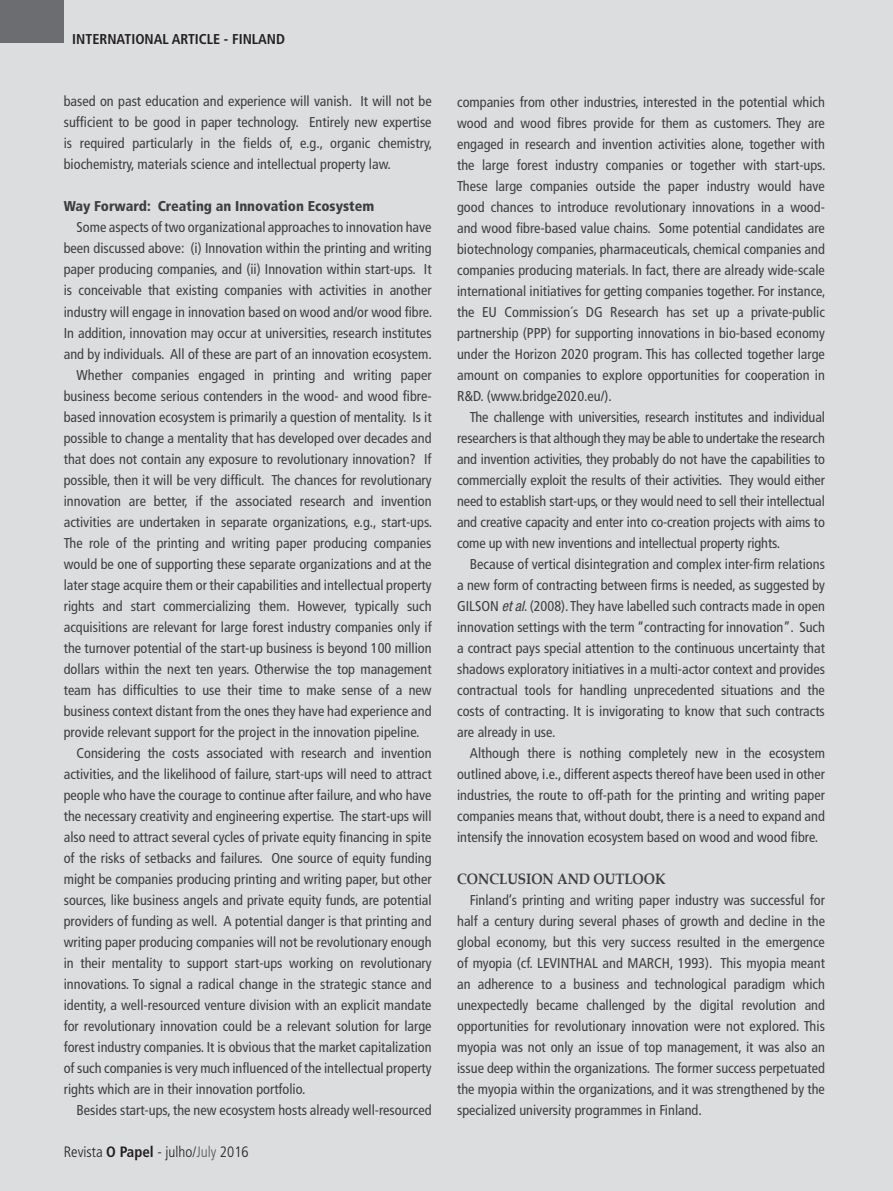
<style>
.page{position:relative;width:893px;height:1191px;background:#dcdddf}
.page>*{position:absolute;margin:0;border:0;box-sizing:border-box;transform-origin:0 0}
.t1{font:300 condensed 15px "Frutiger LT Std";color:#231f20}
.t2{font:700 15px "Book Antiqua";color:#3e3e3f;scale:.9 1}
.t3{font:condensed 14.25px/21px "Frutiger LT Std";color:#3e3e3f;text-align:justify}
.t4{font:900 condensed 14.25px "Frutiger LT Std";color:#3e3e3f}
.t5{font:700 condensed 14.25px "Frutiger LT Std";color:#231f20}
.s1{font-weight:700}
.s2{color:#57585a}
.s3{font-family:"Helvetica Neue LT Std";font-style:italic}
</style>
<div class="page">
<div style="left:0;top:0;width:64px;height:43px;background:#6c6d70"></div>
<p class="t5" style="left:72px;top:30px;width:214px">INTERNATIONAL ARTICLE - FINLAND</p>
<p class="t3" style="left:64px;top:91px;width:370px">based on past education and experience will vanish. It will not be sufficient to be good in paper technology. Entirely new expertise is required particularly in the fields of, e.g., organic chemistry, biochemistry, materials science and intellectual property law.</p>
<p class="t4" style="left:64px;top:198px;width:312px">Way Forward: Creating an Innovation Ecosystem</p>
<p class="t3" style="left:77px;top:217px;width:357px">Some aspects of two organizational approaches to innovation have</p>
<p class="t3" style="left:64px;top:238px;width:369px">been discussed above: (i) Innovation within the printing and writing</p>
<p class="t3" style="left:64px;top:259px;width:369px">paper producing companies, and (ii) Innovation within start-ups. It</p>
<p class="t3" style="left:64px;top:280px;width:369px">is conceivable that existing companies with activities in another</p>
<p class="t3" style="left:64px;top:301px;width:370px">industry will engage in innovation based on wood and/or wood fibre.</p>
<p class="t3" style="left:64px;top:322px;width:369px">In addition, innovation may occur at universities, research institutes</p>
<p class="t3" style="left:64px;top:343px;width:369px">and by individuals. All of these are part of an innovation ecosystem.</p>
<p class="t3" style="left:77px;top:364px;width:357px">Whether companies engaged in printing and writing paper</p>
<p class="t3" style="left:64px;top:385px;width:369px">business become serious contenders in the wood- and wood fibre-</p>
<p class="t3" style="left:64px;top:406px;width:369px">based innovation ecosystem is primarily a question of mentality. Is it</p>
<p class="t3" style="left:64px;top:427px;width:369px">possible to change a mentality that has developed over decades and</p>
<p class="t3" style="left:64px;top:448px;width:369px">that does not contain any exposure to revolutionary innovation? If</p>
<p class="t3" style="left:64px;top:469px;width:369px">possible, then it will be very difficult. The chances for revolutionary</p>
<p class="t3" style="left:64px;top:490px;width:369px">innovation are better, if the associated research and invention</p>
<p class="t3" style="left:64px;top:511px;width:370px">activities are undertaken in separate organizations, e.g., start-ups.</p>
<p class="t3" style="left:64px;top:532px;width:369px">The role of the printing and writing paper producing companies</p>
<p class="t3" style="left:64px;top:553px;width:369px">would be one of supporting these separate organizations and at the</p>
<p class="t3" style="left:64px;top:574px;width:369px">later stage acquire them or their capabilities and intellectual property</p>
<p class="t3" style="left:64px;top:595px;width:369px">rights and start commercializing them. However, typically such</p>
<p class="t3" style="left:64px;top:616px;width:369px">acquisitions are relevant for large forest industry companies only if</p>
<p class="t3" style="left:64px;top:637px;width:369px">the turnover potential of the start-up business is beyond 100 million</p>
<p class="t3" style="left:64px;top:658px;width:369px">dollars within the next ten years. Otherwise the top management</p>
<p class="t3" style="left:64px;top:679px;width:369px">team has difficulties to use their time to make sense of a new</p>
<p class="t3" style="left:64px;top:700px;width:369px">business context distant from the ones they have had experience and</p>
<p class="t3" style="left:64px;top:721px;width:357px">provide relevant support for the project in the innovation pipeline.</p>
<p class="t3" style="left:77px;top:742px;width:357px">Considering the costs associated with research and invention</p>
<p class="t3" style="left:64px;top:763px;width:369px">activities, and the likelihood of failure, start-ups will need to attract</p>
<p class="t3" style="left:64px;top:784px;width:369px">people who have the courage to continue after failure, and who have</p>
<p class="t3" style="left:64px;top:805px;width:369px">the necessary creativity and engineering expertise. The start-ups will</p>
<p class="t3" style="left:64px;top:826px;width:369px">also need to attract several cycles of private equity financing in spite</p>
<p class="t3" style="left:64px;top:847px;width:369px">of the risks of setbacks and failures. One source of equity funding</p>
<p class="t3" style="left:64px;top:868px;width:369px">might be companies producing printing and writing paper, but other</p>
<p class="t3" style="left:64px;top:889px;width:369px">sources, like business angels and private equity funds, are potential</p>
<p class="t3" style="left:64px;top:910px;width:369px">providers of funding as well. A potential danger is that printing and</p>
<p class="t3" style="left:64px;top:931px;width:369px">writing paper producing companies will not be revolutionary enough</p>
<p class="t3" style="left:64px;top:952px;width:369px">in their mentality to support start-ups working on revolutionary</p>
<p class="t3" style="left:64px;top:973px;width:369px">innovations. To signal a radical change in the strategic stance and</p>
<p class="t3" style="left:64px;top:994px;width:369px">identity, a well-resourced venture division with an explicit mandate</p>
<p class="t3" style="left:64px;top:1015px;width:369px">for revolutionary innovation could be a relevant solution for large</p>
<p class="t3" style="left:64px;top:1036px;width:369px">forest industry companies. It is obvious that the market capitalization</p>
<p class="t3" style="left:64px;top:1057px;width:369px">of such companies is very much influenced of the intellectual property</p>
<p class="t3" style="left:64px;top:1078px;width:243px">rights which are in their innovation portfolio.</p>
<p class="t3" style="left:77px;top:1099px;width:357px">Besides start-ups, the new ecosystem hosts already well-resourced</p>
<p class="t1" style="left:64px;top:1142px;width:186px">Revista <span class="s1">O Papel</span> - julho/<span class="s2">July</span> 2016</p>
<p class="t3" style="left:457px;top:91px;width:370px">companies from other industries, interested in the potential which wood and wood fibres provide for them as customers. They are engaged in research and invention activities alone, together with the large forest industry companies or together with start-ups.<br>These large companies outside the paper industry would have good chances to introduce revolutionary innovations in a wood&shy;and wood fibre-based value chains. Some potential candidates are biotechnology companies, pharmaceuticals, chemical companies and companies producing materials. In fact, there are already wide-scale international initiatives for getting companies together. For instance, the EU Commission´s DG Research has set up a private-public partnership (PPP) for supporting innovations in bio-based economy under the Horizon 2020 program. This has collected together large amount on companies to explore opportunities for cooperation in R&amp;D. (www.bridge2020.eu/).</p>
<p class="t3" style="left:457px;top:406px;width:369px;text-indent:13px">The challenge with universities, research institutes and individual researchers is that although they may be able to undertake the research and invention activities, they probably do not have the capabilities to commercially exploit the results of their activities. They would either need to establish start-ups, or they would need to sell their intellectual and creative capacity and enter into co-creation projects with aims to come up with new inventions and intellectual property rights.</p>
<p class="t3" style="left:457px;top:553px;width:369px;text-indent:13px">Because of vertical disintegration and complex inter-firm relations a new form of contracting between firms is needed, as suggested by GILSON <span class="s3">et al</span>. (2008). They have labelled such contracts made in open innovation settings with the term “contracting for innovation”. Such a contract pays special attention to the continuous uncertainty that shadows exploratory initiatives in a multi-actor context and provides contractual tools for handling unprecedented situations and the costs of contracting. It is invigorating to know that such contracts are already in use.</p>
<p class="t3" style="left:457px;top:742px;width:369px;text-indent:13px">Although there is nothing completely new in the ecosystem outlined above, i.e., different aspects thereof have been used in other industries, the route to off-path for the printing and writing paper companies means that, without doubt, there is a need to expand and intensify the innovation ecosystem based on wood and wood fibre.</p>
<p class="t2" style="left:457px;top:870px;width:233px">CONCLUSION AND OUTLOOK</p>
<p class="t3" style="left:457px;top:889px;width:369px;text-indent:13px">Finland’s printing and writing paper industry was successful for half a century during several phases of growth and decline in the global economy, but this very success resulted in the emergence of myopia (cf. LEVINTHAL and MARCH, 1993). This myopia meant an adherence to a business and technological paradigm which unexpectedly became challenged by the digital revolution and opportunities for revolutionary innovation were not explored. This myopia was not only an issue of top management, it was also an issue deep within the organizations. The former success perpetuated the myopia within the organizations, and it was strengthened by the specialized university programmes in Finland.</p>
</div>
